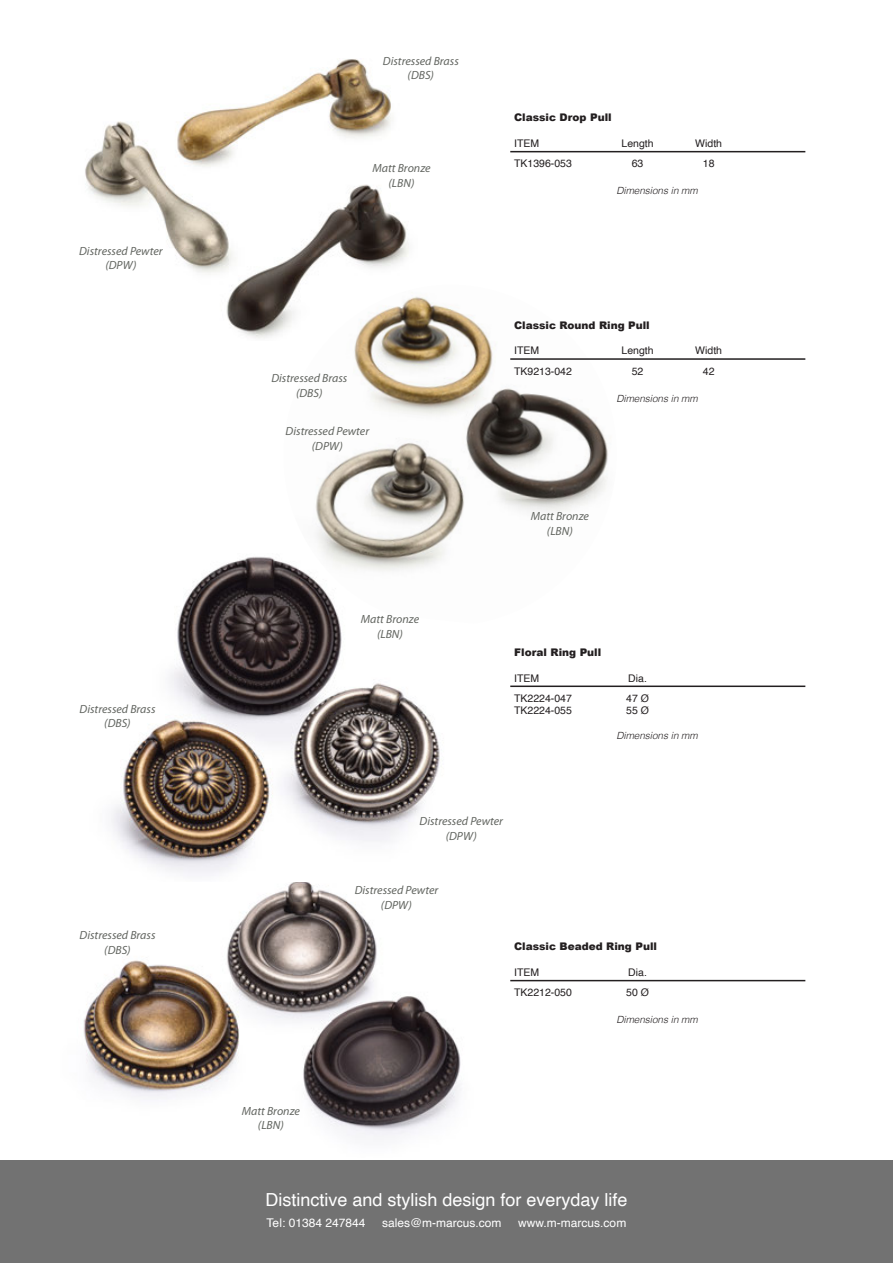
<style>
.page{position:relative;width:893px;height:1263px;background:#fff}
.page>*{position:absolute;margin:0;border:0;box-sizing:border-box;transform-origin:0 0}
.t1{font:18px "Helvetica";color:#fff}
.t2{font:12px "Helvetica";color:#fff}
.t3{font:italic 11.85px "Myriad Pro";color:#626560}
.t4{font:10.5px "Helvetica";color:#231f20}
.t5{font:10.5px "Arial MT Black";color:#231f20}
.t6{font:italic 300 9.9px "Helvetica";color:#231f20}
</style>
<div class="page">
<div style="left:0;top:1161px;width:893px;height:102px;background:#727272"></div>
<img style="left:83px;top:882px;width:378px;height:255px">
<img style="left:111px;top:556px;width:329px;height:318px">
<img style="left:85px;top:59px;width:324px;height:279px">
<img style="left:276px;top:285px;width:332px;height:339px">
<hr style="left:510px;top:358px;width:295px;height:2px;background:#231f20">
<hr style="left:510px;top:685px;width:295px;height:2px;background:#231f20">
<hr style="left:510px;top:980px;width:295px;height:1px;background:#231f20">
<hr style="left:510px;top:151px;width:295px;height:1px;background:#231f20">
<p class="t3" style="left:79px;top:243px;width:85px">Distressed Pewter</p>
<p class="t3" style="left:105px;top:258px;width:33px">(DPW)</p>
<p class="t3" style="left:80px;top:701px;width:77px">Distressed Brass</p>
<p class="t3" style="left:104px;top:716px;width:28px">(DBS)</p>
<p class="t3" style="left:80px;top:928px;width:77px">Distressed Brass</p>
<p class="t3" style="left:104px;top:942px;width:28px">(DBS)</p>
<p class="t3" style="left:383px;top:53px;width:77px">Distressed Brass</p>
<p class="t3" style="left:408px;top:68px;width:28px">(DBS)</p>
<p class="t3" style="left:372px;top:161px;width:60px">Matt Bronze</p>
<p class="t3" style="left:389px;top:176px;width:27px">(LBN)</p>
<p class="t5" style="left:514px;top:111px;width:99px">Classic Drop Pull</p>
<p class="t4" style="left:514px;top:135px;width:27px">ITEM</p>
<p class="t4" style="left:514px;top:155px;width:59px">TK1396-053</p>
<p class="t4" style="left:621px;top:135px;width:34px">Length</p>
<p class="t4" style="left:632px;top:155px;width:13px">63</p>
<p class="t4" style="left:695px;top:135px;width:28px">Width</p>
<p class="t4" style="left:703px;top:155px;width:13px">18</p>
<p class="t6" style="left:616px;top:182px;width:83px">Dimensions in mm</p>
<p class="t3" style="left:271px;top:371px;width:77px">Distressed Brass</p>
<p class="t3" style="left:296px;top:385px;width:28px">(DBS)</p>
<p class="t3" style="left:286px;top:424px;width:85px">Distressed Pewter</p>
<p class="t3" style="left:312px;top:438px;width:33px">(DPW)</p>
<p class="t5" style="left:514px;top:318px;width:137px">Classic Round Ring Pull</p>
<p class="t4" style="left:514px;top:343px;width:27px">ITEM</p>
<p class="t4" style="left:514px;top:363px;width:59px">TK9213-042</p>
<p class="t4" style="left:621px;top:343px;width:34px">Length</p>
<p class="t4" style="left:632px;top:363px;width:13px">52</p>
<p class="t4" style="left:695px;top:343px;width:28px">Width</p>
<p class="t4" style="left:703px;top:363px;width:13px">42</p>
<p class="t6" style="left:616px;top:390px;width:83px">Dimensions in mm</p>
<p class="t3" style="left:531px;top:509px;width:60px">Matt Bronze</p>
<p class="t3" style="left:547px;top:523px;width:27px">(LBN)</p>
<p class="t3" style="left:361px;top:612px;width:60px">Matt Bronze</p>
<p class="t3" style="left:377px;top:626px;width:27px">(LBN)</p>
<p class="t5" style="left:514px;top:646px;width:89px">Floral Ring Pull</p>
<p class="t4" style="left:514px;top:670px;width:27px">ITEM</p>
<p class="t4" style="left:514px;top:690px;width:59px">TK2224-047</p>
<p class="t4" style="left:514px;top:703px;width:59px">TK2224-055</p>
<p class="t4" style="left:628px;top:670px;width:20px">Dia.</p>
<p class="t4" style="left:626px;top:690px;width:24px">47 Ø</p>
<p class="t4" style="left:626px;top:703px;width:24px">55 Ø</p>
<p class="t6" style="left:616px;top:727px;width:83px">Dimensions in mm</p>
<p class="t3" style="left:419px;top:814px;width:85px">Distressed Pewter</p>
<p class="t3" style="left:446px;top:828px;width:33px">(DPW)</p>
<p class="t3" style="left:355px;top:883px;width:85px">Distressed Pewter</p>
<p class="t3" style="left:381px;top:897px;width:33px">(DPW)</p>
<p class="t5" style="left:514px;top:940px;width:144px">Classic Beaded Ring Pull</p>
<p class="t4" style="left:514px;top:964px;width:27px">ITEM</p>
<p class="t4" style="left:514px;top:984px;width:59px">TK2212-050</p>
<p class="t4" style="left:628px;top:964px;width:20px">Dia.</p>
<p class="t4" style="left:626px;top:984px;width:24px">50 Ø</p>
<p class="t6" style="left:616px;top:1011px;width:83px">Dimensions in mm</p>
<p class="t3" style="left:242px;top:1103px;width:60px">Matt Bronze</p>
<p class="t3" style="left:258px;top:1118px;width:27px">(LBN)</p>
<p class="t1" style="left:265px;top:1185px;width:364px">Distinctive and stylish design for everyday life</p>
<p class="t2" style="left:267px;top:1213px;width:100px">Tel: 01384 247844</p>
<p class="t2" style="left:382px;top:1213px;width:121px">sales@m-marcus.com</p>
<p class="t2" style="left:518px;top:1213px;width:110px">www.m-marcus.com</p>
</div>
